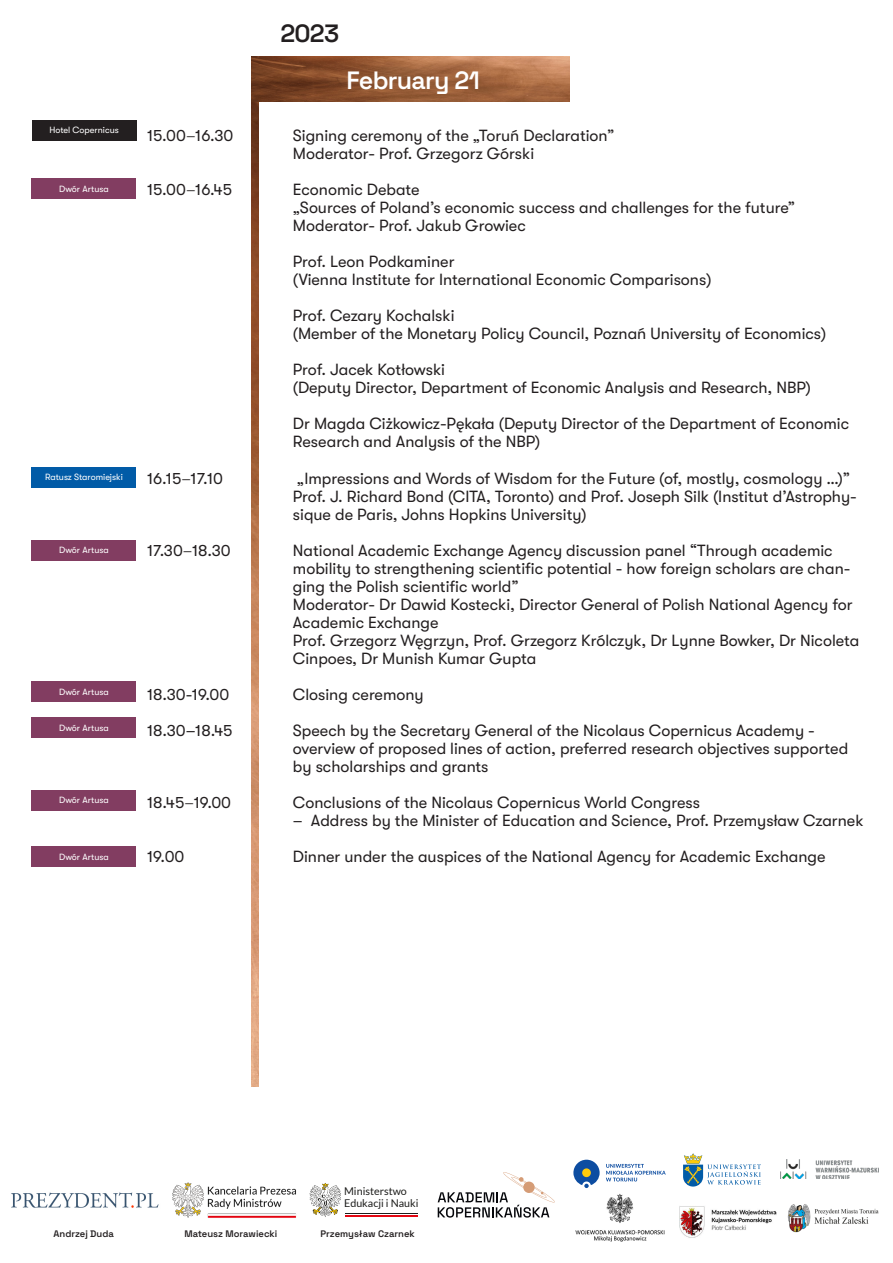
<style>
.page{position:relative;width:893px;height:1263px;background:#fff}
.page>*{position:absolute;margin:0;border:0;box-sizing:border-box;transform-origin:0 0}
.t1{font:600 25.05px "Space Grotesk";letter-spacing:-.03em;color:#fff}
.t2{font:600 25.05px "Space Grotesk";color:#231f20}
.t3{font:16.2px/18px "GT Walsheim Pro";color:#231f20}
.t4{font:10.65px/12px "Lato";color:#1d1d1b}
.t5{font:600 9.45px "Space Grotesk";color:#231f20}
.t6{font:9px "GT Walsheim Pro";color:#fff}
.s1{font-weight:300}
</style>
<div class="page">
<svg style="left:606px;top:1164px;width:60px;height:17px"></svg>
<svg style="left:573px;top:1160px;width:27px;height:28px"></svg>
<svg style="left:683px;top:1153px;width:78px;height:33px"></svg>
<img style="left:781px;top:1159px;width:97px;height:20px">
<img style="left:680px;top:1206px;width:97px;height:32px">
<svg style="left:438px;top:1172px;width:117px;height:45px"></svg>
<img style="left:11px;top:1192px;width:148px;height:16px">
<img style="left:575px;top:1193px;width:90px;height:49px">
<img style="left:787px;top:1204px;width:92px;height:29px">
<hr style="left:345px;top:1215px;width:73px;height:2px;background:#e30613">
<hr style="left:345px;top:1213px;width:73px;height:1px;background:#1d1d1b">
<svg style="left:309px;top:1183px;width:32px;height:34px"></svg>
<img style="left:172px;top:1182px;width:124px;height:36px">
<img style="left:252px;top:101px;width:6px;height:985px">
<img style="left:252px;top:56px;width:318px;height:45px">
<div style="left:32px;top:120px;width:104px;height:20px;background:#231f20"></div>
<div style="left:32px;top:179px;width:104px;height:20px;background:#823d61"></div>
<div style="left:32px;top:467px;width:104px;height:20px;background:#015ba7"></div>
<div style="left:32px;top:540px;width:104px;height:21px;background:#823d61"></div>
<div style="left:32px;top:681px;width:104px;height:21px;background:#823d61"></div>
<div style="left:32px;top:717px;width:104px;height:21px;background:#823d61"></div>
<div style="left:32px;top:790px;width:104px;height:20px;background:#823d61"></div>
<div style="left:32px;top:846px;width:104px;height:21px;background:#823d61"></div>
<p class="t2" style="left:280px;top:15px;width:60px">2023</p>
<p class="t1" style="left:346px;top:62px;width:135px">February 21</p>
<p class="t6" style="left:49px;top:125px;width:71px">Hotel Copernicus</p>
<p class="t6" style="left:59px;top:184px;width:51px">Dwór Artusa</p>
<p class="t3" style="left:147px;top:127px;width:88px">15.00<span class="s1">–</span>16.30</p>
<p class="t3" style="left:147px;top:181px;width:87px">15.00<span class="s1">–</span>16.45</p>
<p class="t6" style="left:45px;top:472px;width:79px">Ratusz Staromiejski</p>
<p class="t6" style="left:59px;top:545px;width:51px">Dwór Artusa</p>
<p class="t3" style="left:147px;top:469px;width:78px">16.15<span class="s1">–</span>17.10</p>
<p class="t3" style="left:147px;top:541px;width:85px">17.30<span class="s1">–</span>18.30</p>
<p class="t6" style="left:59px;top:687px;width:51px">Dwór Artusa</p>
<p class="t6" style="left:59px;top:722px;width:51px">Dwór Artusa</p>
<p class="t3" style="left:147px;top:685px;width:84px">18.30-19.00</p>
<p class="t3" style="left:147px;top:721px;width:87px">18.30–18.45</p>
<p class="t6" style="left:59px;top:795px;width:51px">Dwór Artusa</p>
<p class="t3" style="left:147px;top:793px;width:86px">18.45<span class="s1">–</span>19.00</p>
<p class="t6" style="left:59px;top:851px;width:51px">Dwór Artusa</p>
<p class="t3" style="left:147px;top:847px;width:39px">19.00</p>
<p class="t3" style="left:293px;top:127px;width:323px">Signing ceremony of the „Toruń Declaration”</p>
<p class="t3" style="left:293px;top:145px;width:243px">Moderator- Prof. Grzegorz Górski</p>
<p class="t3" style="left:293px;top:181px;width:128px">Economic Debate</p>
<p class="t3" style="left:293px;top:199px;width:504px">„Sources of Poland’s economic success and challenges for the future”</p>
<p class="t3" style="left:293px;top:217px;width:234px">Moderator- Prof. Jakub Growiec</p>
<p class="t3" style="left:293px;top:253px;width:163px">Prof. Leon Podkaminer</p>
<p class="t3" style="left:293px;top:271px;width:420px">(Vienna Institute for International Economic Comparisons)</p>
<p class="t3" style="left:293px;top:307px;width:163px">Prof. Cezary Kochalski</p>
<p class="t3" style="left:293px;top:325px;width:535px">(Member of the Monetary Policy Council, Poznań University of Economics)</p>
<p class="t3" style="left:293px;top:361px;width:154px">Prof. Jacek Kotłowski</p>
<p class="t3" style="left:293px;top:379px;width:520px">(Deputy Director, Department of Economic Analysis and Research, NBP)</p>
<p class="t3" style="left:293px;top:415px;width:558px">Dr Magda Ciżkowicz-Pękała (Deputy Director of the Department of Economic<br>Research and Analysis of the NBP)</p>
<p class="t3" style="left:293px;top:469px;width:565px">„Impressions and Words of Wisdom for the Future (of, mostly, cosmology …)”<br>Prof. J. Richard Bond (CITA, Toronto) and Prof. Joseph Silk (Institut d’Astrophy&shy;sique de Paris, Johns Hopkins University)</p>
<p class="t3" style="left:293px;top:541px;width:559px">National Academic Exchange Agency discussion panel “Through academic mobility to strengthening scientific potential - how foreign scholars are chan&shy;ging the Polish scientific world”</p>
<p class="t3" style="left:293px;top:595px;width:561px">Moderator- Dr Dawid Kostecki, Director General of Polish National Agency for<br>Academic Exchange</p>
<p class="t3" style="left:293px;top:631px;width:568px">Prof. Grzegorz Węgrzyn, Prof. Grzegorz Królczyk, Dr Lynne Bowker, Dr Nicoleta<br>Cinpoes, Dr Munish Kumar Gupta</p>
<p class="t3" style="left:293px;top:685px;width:132px">Closing ceremony</p>
<p class="t3" style="left:293px;top:721px;width:557px">Speech by the Secretary General of the Nicolaus Copernicus Academy - overview of proposed lines of action, preferred research objectives supported by scholarships and grants</p>
<p class="t3" style="left:293px;top:793px;width:409px">Conclusions of the Nicolaus Copernicus World Congress</p>
<p class="t3" style="left:293px;top:811px;width:572px">– Address by the Minister of Education and Science, Prof. Przemysław Czarnek</p>
<p class="t3" style="left:293px;top:847px;width:534px">Dinner under the auspices of the National Agency for Academic Exchange</p>
<p class="t4" style="left:344px;top:1184px;width:76px">Ministerstwo<br>Edukacji i Nauki</p>
<p class="t5" style="left:54px;top:1227px;width:62px">Andrzej Duda</p>
<p class="t5" style="left:184px;top:1227px;width:94px">Mateusz Morawiecki</p>
<p class="t5" style="left:320px;top:1227px;width:96px">Przemysław Czarnek</p>
</div>
